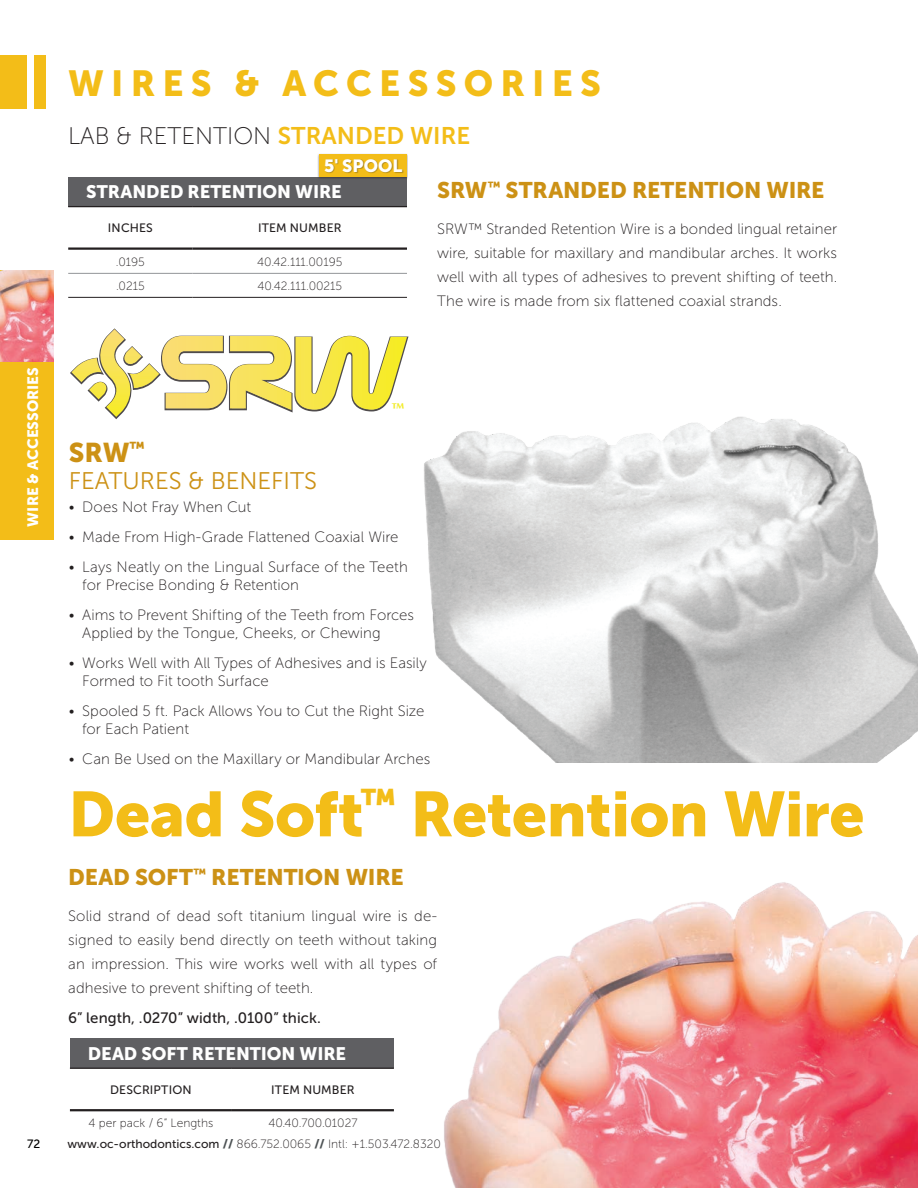
<style>
.page{position:relative;width:918px;height:1188px;background:#fff}
.page>*{position:absolute;margin:0;border:0;box-sizing:border-box;transform-origin:0 0}
.t1{font:63px "Museo Sans 900";letter-spacing:-.01em;color:#f3bd18}
.t2{font:36px "Museo Sans 900";letter-spacing:.2em;color:#f3bd18}
.t3{font:27px "Museo Sans 900";color:#cc9115}
.t4{font:24px "Museo Sans 100";color:#231f20}
.t5{font:24px "Museo Sans 300";color:#cc9115}
.t6{font:22.5px "Museo Sans 900";letter-spacing:-.005em;color:#cc9115}
.t7{font:18px "Museo Sans 900";letter-spacing:-.005em;color:#fff}
.t8{font:17.7px "Museo Sans 900";color:#fff}
.t9{font:15px/24px "Museo Sans 100";letter-spacing:.005em;color:#231f20}
.t10{font:15px "Museo Sans 500";color:#231f20}
.t11{font:15px "Museo Sans 900";color:#fff}
.t12{font:900 14.1px "Optima LT";color:#f2ec2c}
.t13{font:12.15px "Museo Sans 500";letter-spacing:.015em;color:#231f20}
.t14{font:12px "Museo Sans 100";color:#231f20}
.t15{font:12px "Museo Sans 500";color:#000}
.s1{font-family:"Museo Sans 700";color:#f3bd18}
.s2{font-family:"Museo Sans 500"}
.s3{font-family:"Museo Sans 900";color:#4d5254}
</style>
<div class="page">
<div style="left:0;top:56px;width:27px;height:53px;background:#f3bd18"></div>
<div style="left:35px;top:56px;width:11px;height:53px;background:#f3bd18"></div>
<div style="left:0;top:270px;width:54px;height:270px;background:#f3bd18"></div>
<img style="left:0;top:270px;width:54px;height:92px">
<img style="left:444px;top:882px;width:474px;height:306px">
<img style="left:424px;top:416px;width:494px;height:347px">
<svg style="left:70px;top:328px;width:339px;height:91px"></svg>
<div style="left:68px;top:177px;width:339px;height:30px;background:#5f5f62"></div>
<hr style="left:68px;top:206px;width:125px;height:1px;background:#231f20">
<hr style="left:193px;top:206px;width:214px;height:1px;background:#231f20">
<hr style="left:68px;top:297px;width:125px;height:1px;background:#231f20">
<hr style="left:193px;top:297px;width:214px;height:1px;background:#231f20">
<hr style="left:68px;top:247px;width:125px;height:3px;background:#231f20">
<hr style="left:193px;top:247px;width:214px;height:3px;background:#231f20">
<hr style="left:68px;top:273px;width:125px;height:1px;background:#939598">
<hr style="left:193px;top:273px;width:214px;height:1px;background:#939598">
<div style="left:70px;top:1038px;width:324px;height:30px;background:#5f5f62"></div>
<hr style="left:70px;top:1068px;width:162px;height:1px;background:#231f20">
<hr style="left:232px;top:1068px;width:162px;height:1px;background:#231f20">
<hr style="left:70px;top:1109px;width:162px;height:2px;background:#231f20">
<hr style="left:232px;top:1109px;width:162px;height:2px;background:#231f20">
<div style="left:317px;top:153px;width:91px;height:26px;background:#231f20;opacity:.55"></div>
<div style="left:320px;top:154px;width:87px;height:23px;background:#f3bd18"></div>
<div style="left:325px;top:159px;width:79px;height:15px;background:#231f20;opacity:.35"></div>
<h2 class="t2" style="left:68px;top:63px;width:535px">WIRES &amp; ACCESSORIES</h2>
<h3 class="t4" style="left:68px;top:123px;width:404px">LAB &amp; RETENTION <span class="s1">STRANDED WIRE</span></h3>
<p class="t11" style="left:24px;top:526px;width:161px;rotate:-90deg">WIRE &amp; ACCESSORIES</p>
<p class="t8" style="left:324px;top:156px;width:80px">5' SPOOL</p>
<p class="t7" style="left:86px;top:182px;width:257px">STRANDED RETENTION WIRE</p>
<p class="t13" style="left:108px;top:221px;width:46px">INCHES</p>
<p class="t13" style="left:258px;top:221px;width:85px">ITEM NUMBER</p>
<p class="t14" style="left:116px;top:255px;width:31px">.0195</p>
<p class="t14" style="left:257px;top:255px;width:87px">40.42.111.00195</p>
<p class="t14" style="left:116px;top:279px;width:30px">.0215</p>
<p class="t14" style="left:257px;top:279px;width:86px">40.42.111.00215</p>
<h3 class="t6" style="left:437px;top:178px;width:389px">SRW<sup>™</sup> STRANDED RETENTION WIRE</h3>
<p class="t9" style="left:437px;top:217px;width:402px;text-align:justify">SRW™ Stranded Retention Wire is a bonded lingual retainer wire, suitable for maxillary and mandibular arches. It works well with all types of adhesives to prevent shifting of teeth.<br>The wire is made from six flattened coaxial strands.</p>
<p class="t12" style="left:391px;top:400px;width:16px">™</p>
<h3 class="t3" style="left:69px;top:437px;width:78px">SRW<sup>™</sup></h3>
<h3 class="t5" style="left:69px;top:468px;width:250px">FEATURES &amp; BENEFITS</h3>
<p class="t9" style="left:69px;top:495px;width:184px">• Does Not Fray When Cut</p>
<p class="t9" style="left:69px;top:525px;width:331px">• Made From High-Grade Flattened Coaxial Wire</p>
<p class="t9" style="left:82px;top:558px;width:327px;line-height:18px;text-indent:-13px">• Lays Neatly on the Lingual Surface of the Teeth for Precise Bonding &amp; Retention</p>
<p class="t9" style="left:82px;top:606px;width:333px;line-height:18px;text-indent:-14px">• Aims to Prevent Shifting of the Teeth from Forces<br>Applied by the Tongue, Cheeks, or Chewing</p>
<p class="t9" style="left:82px;top:654px;width:346px;line-height:18px;text-indent:-14px">• Works Well with All Types of Adhesives and is Easily<br>Formed to Fit tooth Surface</p>
<p class="t9" style="left:82px;top:702px;width:344px;line-height:18px;text-indent:-14px">• Spooled 5 ft. Pack Allows You to Cut the Right Size for Each Patient</p>
<p class="t9" style="left:69px;top:747px;width:363px">• Can Be Used on the Maxillary or Mandibular Arches</p>
<h1 class="t1" style="left:68px;top:779px;width:798px">Dead Soft<sup>™</sup> Retention Wire</h1>
<h3 class="t6" style="left:68px;top:864px;width:337px">DEAD SOFT<sup>™</sup> RETENTION WIRE</h3>
<p class="t9" style="left:68px;top:904px;width:371px;text-align:justify">Solid strand of dead soft titanium lingual wire is de&shy;signed to easily bend directly on teeth without taking an impression. This wire works well with all types of adhesive to prevent shifting of teeth.</p>
<p class="t10" style="left:68px;top:1010px;width:254px">6” length, .0270” width, .0100” thick.</p>
<p class="t7" style="left:88px;top:1043px;width:260px">DEAD SOFT RETENTION WIRE</p>
<p class="t13" style="left:110px;top:1083px;width:83px">DESCRIPTION</p>
<p class="t13" style="left:271px;top:1083px;width:85px">ITEM NUMBER</p>
<p class="t14" style="left:89px;top:1117px;width:126px">4 per pack / 6” Lengths</p>
<p class="t14" style="left:268px;top:1117px;width:91px">40.40.700.01027</p>
<p class="t15" style="left:27px;top:1137px;width:15px">72</p>
<p class="t14" style="left:68px;top:1138px;width:375px"><span class="s2">www.oc-orthodontics.com</span> <span class="s3">//</span> 866.752.0065 <span class="s3">//</span> Intl: +1.503.472.8320</p>
</div>
